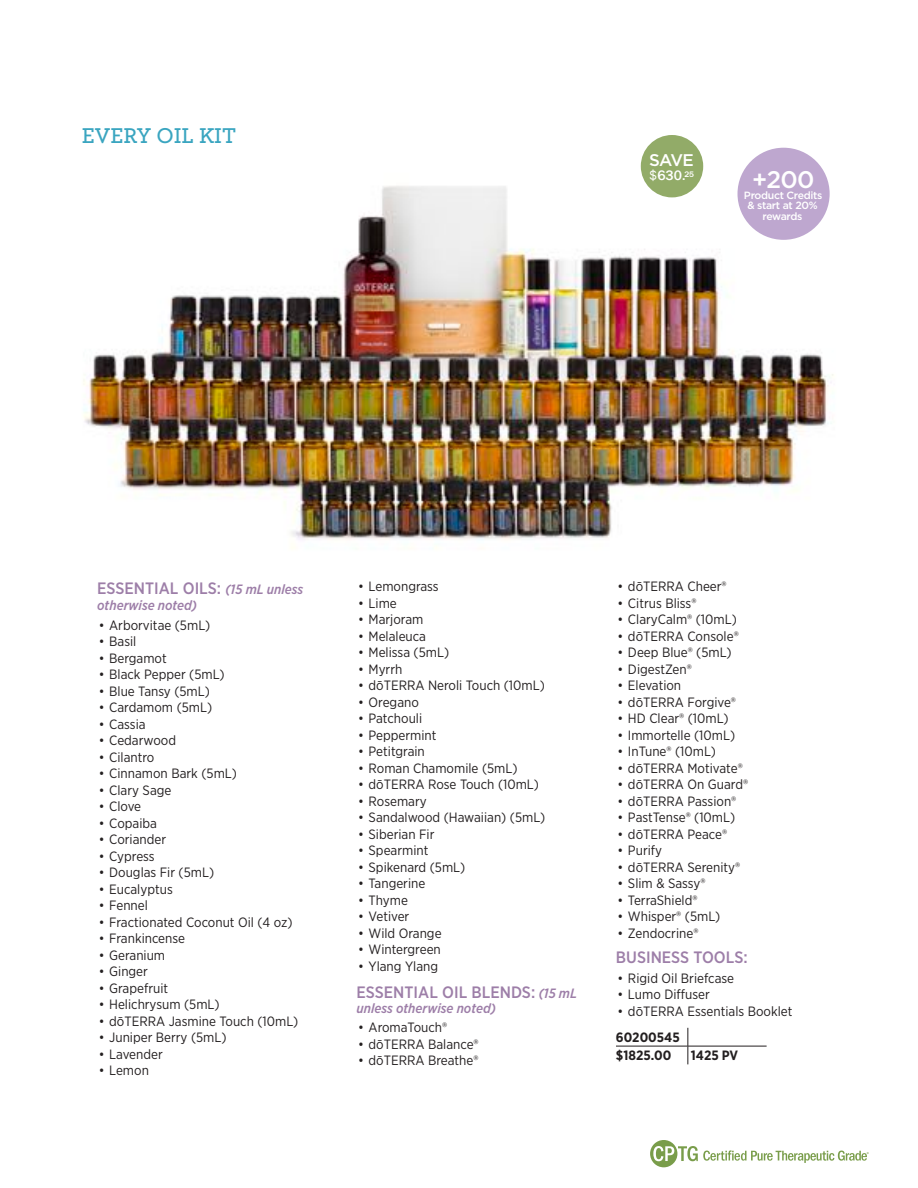
<style>
.page{position:relative;width:918px;height:1188px;background:#fff}
.page>*{position:absolute;margin:0;border:0;box-sizing:border-box;transform-origin:0 0}
.t1{font:500 24px "Gotham";color:#fff}
.t2{font:600 22.5px "Archer";color:#3aa5c0}
.t3{font:500 16.95px "Gotham";color:#fff}
.t4{font:500 16.5px "Gotham Narrow";color:#9d7ea8}
.t5{font:500 14.1px "Franklin Gothic";color:#fff}
.t6{font:13.5px "Gotham Narrow";color:#231f20}
.t7{font:italic 500 13.5px "Gotham Narrow";color:#9d7ea8}
.t8{font:700 13.5px/18.3px "Gotham Narrow";color:#231f20}
.t9{font:500 10.5px/10.8px "Gotham";letter-spacing:-.03em;color:#fff;text-align:center}
.s1{font-weight:400}
.s2{font-style:italic;font-size:13.5px}
</style>
<div class="page">
<img style="left:83px;top:135px;width:751px;height:413px">
<hr style="left:616px;top:1046px;width:72px;height:1px;background:#231f20">
<hr style="left:688px;top:1046px;width:79px;height:1px;background:#231f20">
<svg style="left:688px;top:1028px;width:1px;height:36px"></svg>
<svg style="left:650px;top:1140px;width:219px;height:27px"></svg>
<div style="left:641px;top:135px;width:62px;height:62px;background:#92ab68;border-radius:50%"></div>
<div style="left:738px;top:148px;width:92px;height:92px;background:#bea7cf;border-radius:50%"></div>
<h2 class="t2" style="left:82px;top:119px;width:156px">EVERY OIL KIT</h2>
<p class="t3" style="left:649px;top:149px;width:46px">SAVE</p>
<p class="t5" style="left:649px;top:167px;width:46px"><span class="s1">$</span>630.<sup>25</sup></p>
<h1 class="t1" style="left:752px;top:163px;width:64px">+200</h1>
<p class="t9" style="left:744px;top:189px;width:80px">Product Credits &amp; start at 20% rewards</p>
<p class="t4" style="left:97px;top:577px;width:208px">ESSENTIAL OILS: <span class="s2">(15 mL unless</span></p>
<p class="t7" style="left:97px;top:597px;width:101px">otherwise noted)</p>
<p class="t6" style="left:99px;top:617px;width:113px">• Arborvitae (5mL)</p>
<p class="t6" style="left:99px;top:633px;width:39px">• Basil</p>
<p class="t6" style="left:99px;top:650px;width:70px">• Bergamot</p>
<p class="t6" style="left:99px;top:666px;width:128px">• Black Pepper (5mL)</p>
<p class="t6" style="left:99px;top:683px;width:113px">• Blue Tansy (5mL)</p>
<p class="t6" style="left:99px;top:699px;width:115px">• Cardamom (5mL)</p>
<p class="t6" style="left:99px;top:716px;width:48px">• Cassia</p>
<p class="t6" style="left:99px;top:732px;width:79px">• Cedarwood</p>
<p class="t6" style="left:99px;top:749px;width:57px">• Cilantro</p>
<p class="t6" style="left:99px;top:765px;width:140px">• Cinnamon Bark (5mL)</p>
<p class="t6" style="left:99px;top:782px;width:74px">• Clary Sage</p>
<p class="t6" style="left:99px;top:798px;width:44px">• Clove</p>
<p class="t6" style="left:99px;top:815px;width:60px">• Copaiba</p>
<p class="t6" style="left:99px;top:831px;width:69px">• Coriander</p>
<p class="t6" style="left:99px;top:848px;width:58px">• Cypress</p>
<p class="t6" style="left:99px;top:864px;width:117px">• Douglas Fir (5mL)</p>
<p class="t6" style="left:99px;top:881px;width:76px">• Eucalyptus</p>
<p class="t6" style="left:99px;top:897px;width:51px">• Fennel</p>
<p class="t6" style="left:99px;top:914px;width:195px">• Fractionated Coconut Oil (4 oz)</p>
<p class="t6" style="left:99px;top:930px;width:88px">• Frankincense</p>
<p class="t6" style="left:99px;top:947px;width:68px">• Geranium</p>
<p class="t6" style="left:99px;top:963px;width:51px">• Ginger</p>
<p class="t6" style="left:99px;top:980px;width:71px">• Grapefruit</p>
<p class="t6" style="left:99px;top:996px;width:122px">• Helichrysum (5mL)</p>
<p class="t6" style="left:99px;top:1013px;width:201px">• dōTERRA Jasmine Touch (10mL)</p>
<p class="t6" style="left:99px;top:1029px;width:129px">• Juniper Berry (5mL)</p>
<p class="t6" style="left:99px;top:1046px;width:66px">• Lavender</p>
<p class="t6" style="left:99px;top:1062px;width:52px">• Lemon</p>
<p class="t6" style="left:358px;top:578px;width:82px">• Lemongrass</p>
<p class="t6" style="left:358px;top:595px;width:40px">• Lime</p>
<p class="t6" style="left:358px;top:611px;width:67px">• Marjoram</p>
<p class="t6" style="left:358px;top:628px;width:69px">• Melaleuca</p>
<p class="t6" style="left:358px;top:644px;width:93px">• Melissa (5mL)</p>
<p class="t6" style="left:358px;top:661px;width:46px">• Myrrh</p>
<p class="t6" style="left:358px;top:677px;width:188px">• dōTERRA Neroli Touch (10mL)</p>
<p class="t6" style="left:358px;top:694px;width:62px">• Oregano</p>
<p class="t6" style="left:358px;top:710px;width:66px">• Patchouli</p>
<p class="t6" style="left:358px;top:727px;width:80px">• Peppermint</p>
<p class="t6" style="left:358px;top:743px;width:68px">• Petitgrain</p>
<p class="t6" style="left:358px;top:760px;width:161px">• Roman Chamomile (5mL)</p>
<p class="t6" style="left:358px;top:776px;width:182px">• dōTERRA Rose Touch (10mL)</p>
<p class="t6" style="left:358px;top:793px;width:70px">• Rosemary</p>
<p class="t6" style="left:358px;top:809px;width:189px">• Sandalwood (Hawaiian) (5mL)</p>
<p class="t6" style="left:358px;top:826px;width:78px">• Siberian Fir</p>
<p class="t6" style="left:358px;top:842px;width:72px">• Spearmint</p>
<p class="t6" style="left:358px;top:859px;width:109px">• Spikenard (5mL)</p>
<p class="t6" style="left:358px;top:875px;width:69px">• Tangerine</p>
<p class="t6" style="left:358px;top:892px;width:51px">• Thyme</p>
<p class="t6" style="left:358px;top:908px;width:53px">• Vetiver</p>
<p class="t6" style="left:358px;top:925px;width:85px">• Wild Orange</p>
<p class="t6" style="left:358px;top:941px;width:84px">• Wintergreen</p>
<p class="t6" style="left:358px;top:958px;width:82px">• Ylang Ylang</p>
<p class="t4" style="left:357px;top:982px;width:222px">ESSENTIAL OIL BLENDS: <span class="s2">(15 mL</span></p>
<p class="t7" style="left:357px;top:999px;width:141px">unless otherwise noted)</p>
<p class="t6" style="left:358px;top:1019px;width:91px">• AromaTouch®</p>
<p class="t6" style="left:358px;top:1036px;width:122px">• dōTERRA Balance®</p>
<p class="t6" style="left:358px;top:1052px;width:122px">• dōTERRA Breathe®</p>
<p class="t6" style="left:617px;top:578px;width:111px">• dōTERRA Cheer®</p>
<p class="t6" style="left:617px;top:595px;width:81px">• Citrus Bliss®</p>
<p class="t6" style="left:617px;top:611px;width:121px">• ClaryCalm® (10mL)</p>
<p class="t6" style="left:617px;top:628px;width:123px">• dōTERRA Console®</p>
<p class="t6" style="left:617px;top:644px;width:116px">• Deep Blue® (5mL)</p>
<p class="t6" style="left:617px;top:661px;width:76px">• DigestZen®</p>
<p class="t6" style="left:617px;top:677px;width:65px">• Elevation</p>
<p class="t6" style="left:617px;top:694px;width:120px">• dōTERRA Forgive®</p>
<p class="t6" style="left:617px;top:710px;width:113px">• HD Clear® (10mL)</p>
<p class="t6" style="left:617px;top:727px;width:119px">• Immortelle (10mL)</p>
<p class="t6" style="left:617px;top:743px;width:100px">• InTune® (10mL)</p>
<p class="t6" style="left:617px;top:760px;width:127px">• dōTERRA Motivate®</p>
<p class="t6" style="left:617px;top:776px;width:132px">• dōTERRA On Guard®</p>
<p class="t6" style="left:617px;top:793px;width:120px">• dōTERRA Passion®</p>
<p class="t6" style="left:617px;top:809px;width:119px">• PastTense® (10mL)</p>
<p class="t6" style="left:617px;top:826px;width:111px">• dōTERRA Peace®</p>
<p class="t6" style="left:617px;top:842px;width:46px">• Purify</p>
<p class="t6" style="left:617px;top:859px;width:124px">• dōTERRA Serenity®</p>
<p class="t6" style="left:617px;top:875px;width:90px">• Slim &amp; Sassy®</p>
<p class="t6" style="left:617px;top:892px;width:82px">• TerraShield®</p>
<p class="t6" style="left:617px;top:908px;width:104px">• Whisper® (5mL)</p>
<p class="t6" style="left:617px;top:925px;width:82px">• Zendocrine®</p>
<p class="t4" style="left:616px;top:947px;width:133px">BUSINESS TOOLS:</p>
<p class="t6" style="left:617px;top:970px;width:118px">• Rigid Oil Briefcase</p>
<p class="t6" style="left:617px;top:986px;width:94px">• Lumo Diffuser</p>
<p class="t6" style="left:617px;top:1003px;width:176px">• dōTERRA Essentials Booklet</p>
<p class="t8" style="left:616px;top:1028px;width:65px">60200545 $1825.00</p>
<p class="t8" style="left:691px;top:1046px;width:49px">1425 PV</p>
</div>
